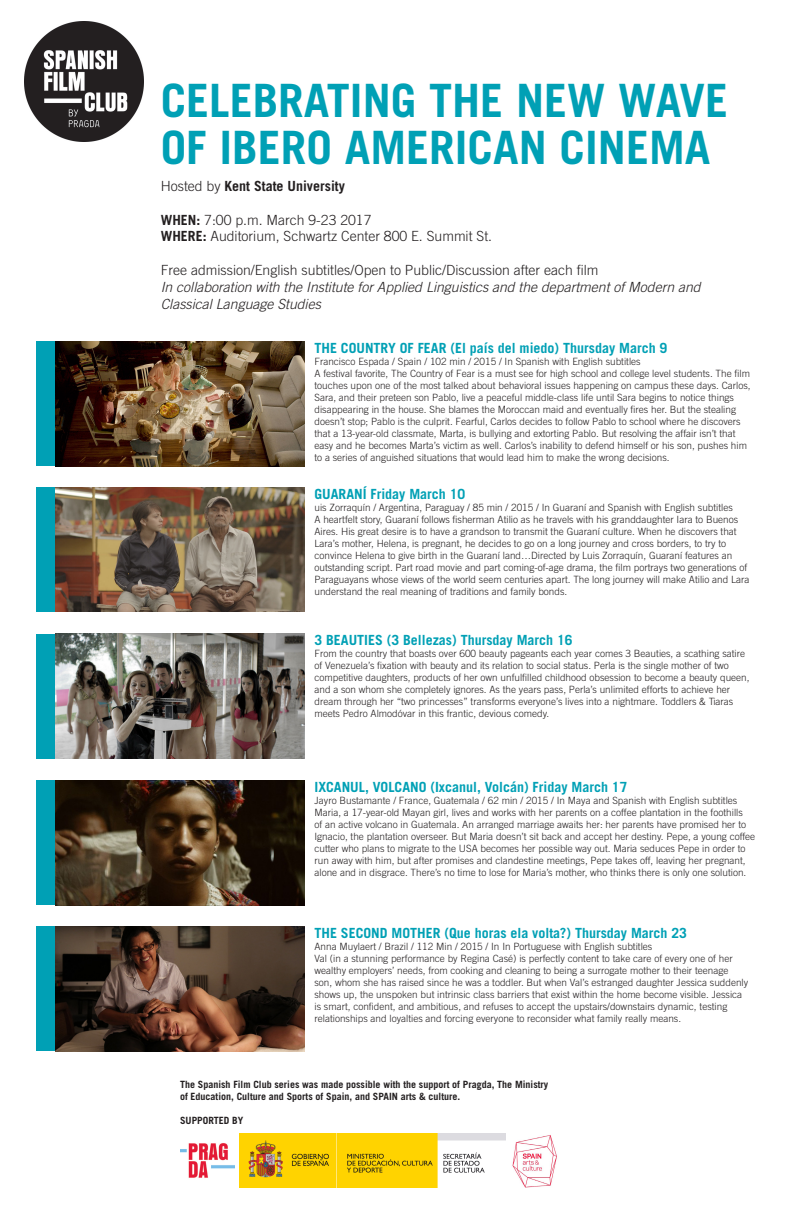
<style>
.page{position:relative;width:792px;height:1224px;background:#fff}
.page>*{position:absolute;margin:0;border:0;box-sizing:border-box;transform-origin:0 0}
.t1{font:700 46px/47px "Trade Gothic";color:#00a0b5}
.t2{font:700 14px "Trade Gothic";color:#00a0b5}
.t3{font:300 14px "Trade Gothic";color:#231f20}
.t4{font:italic 300 14px/16.8px "Trade Gothic";color:#231f20}
.t5{font:700 14px "Trade Gothic";color:#231f20}
.t6{font:300 10px/12px "Trade Gothic";color:#231f20}
.t7{font:700 10px/12px "Trade Gothic";color:#231f20}
.s1{font-weight:300}
.s2{font-weight:700}
</style>
<div class="page">
<div style="left:36px;top:341px;width:51px;height:125px;background:#00a0b5"></div>
<div style="left:36px;top:487px;width:51px;height:125px;background:#00a0b5"></div>
<div style="left:36px;top:634px;width:51px;height:124px;background:#00a0b5"></div>
<div style="left:36px;top:781px;width:51px;height:124px;background:#00a0b5"></div>
<div style="left:36px;top:926px;width:51px;height:125px;background:#00a0b5"></div>
<img style="left:24px;top:22px;width:120px;height:120px">
<img style="left:239px;top:1134px;width:267px;height:54px">
<img style="left:180px;top:1143px;width:54px;height:35px">
<img style="left:512px;top:1135px;width:45px;height:53px">
<img style="left:55px;top:341px;width:250px;height:125px">
<img style="left:55px;top:487px;width:250px;height:125px">
<img style="left:55px;top:634px;width:250px;height:124px">
<img style="left:55px;top:781px;width:250px;height:124px">
<img style="left:55px;top:926px;width:250px;height:125px">
<p class="t1" style="left:161px;top:77px;width:569px">CELEBRATING THE NEW WAVE<br>OF IBERO AMERICAN CINEMA</p>
<p class="t5" style="left:161px;top:177px;width:186px"><span class="s1">Hosted by</span> Kent State University</p>
<p class="t3" style="left:161px;top:211px;width:212px"><span class="s2">WHEN:</span> 7:00 p.m. March 9-23 2017</p>
<p class="t3" style="left:161px;top:228px;width:333px"><span class="s2">WHERE:</span> Auditorium, Schwartz Center 800 E. Summit St.</p>
<p class="t3" style="left:161px;top:262px;width:439px">Free admission/English subtitles/Open to Public/Discussion after each film</p>
<p class="t4" style="left:161px;top:278px;width:541px">In collaboration with the Institute for Applied Linguistics and the department of Modern and<br>Classical Language Studies</p>
<p class="t2" style="left:314px;top:339px;width:354px">THE COUNTRY OF FEAR (El país del miedo) Thursday March 9</p>
<p class="t6" style="left:314px;top:355px;width:328px">Francisco Espada / Spain / 102 min / 2015 / In Spanish with English subtitles</p>
<p class="t6" style="left:314px;top:367px;width:438px">A festival favorite, The Country of Fear is a must see for high school and college level students. The film touches upon one of the most talked about behavioral issues happening on campus these days. Carlos, Sara, and their preteen son Pablo, live a peaceful middle-class life until Sara begins to notice things disappearing in the house. She blames the Moroccan maid and eventually fires her. But the stealing doesn’t stop; Pablo is the culprit. Fearful, Carlos decides to follow Pablo to school where he discovers that a 13-year-old classmate, Marta, is bullying and extorting Pablo. But resolving the affair isn’t that easy and he becomes Marta’s victim as well. Carlos’s inability to defend himself or his son, pushes him to a series of anguished situations that would lead him to make the wrong decisions.</p>
<p class="t2" style="left:314px;top:485px;width:152px">GUARANÍ Friday March 10</p>
<p class="t6" style="left:314px;top:501px;width:420px">uis Zorraquín / Argentina, Paraguay / 85 min / 2015 / In Guaraní and Spanish with English subtitles</p>
<p class="t6" style="left:314px;top:513px;width:437px">A heartfelt story, Guaraní follows fisherman Atilio as he travels with his granddaughter Iara to Buenos Aires. His great desire is to have a grandson to transmit the Guaraní culture. When he discovers that Lara’s mother, Helena, is pregnant, he decides to go on a long journey and cross borders, to try to convince Helena to give birth in the Guaraní land…Directed by Luis Zorraquín, Guaraní features an outstanding script. Part road movie and part coming-of-age drama, the film portrays two generations of Paraguayans whose views of the world seem centuries apart. The long journey will make Atilio and Lara understand the real meaning of traditions and family bonds.</p>
<p class="t2" style="left:314px;top:631px;width:260px">3 BEAUTIES (3 Bellezas) Thursday March 16</p>
<p class="t6" style="left:314px;top:647px;width:437px">From the country that boasts over 600 beauty pageants each year comes 3 Beauties, a scathing satire of Venezuela’s fixation with beauty and its relation to social status. Perla is the single mother of two competitive daughters, products of her own unfulfilled childhood obsession to become a beauty queen, and a son whom she completely ignores. As the years pass, Perla’s unlimited efforts to achieve her dream through her “two princesses” transforms everyone’s lives into a nightmare. Toddlers &amp; Tiaras meets Pedro Almodóvar in this frantic, devious comedy.</p>
<p class="t2" style="left:314px;top:778px;width:314px">IXCANUL, VOLCANO (Ixcanul, Volcán) Friday March 17</p>
<p class="t6" style="left:314px;top:794px;width:424px">Jayro Bustamante / France, Guatemala / 62 min / 2015 / In Maya and Spanish with English subtitles</p>
<p class="t6" style="left:314px;top:806px;width:442px">Maria, a 17-year-old Mayan girl, lives and works with her parents on a coffee plantation in the foothills<br>of an active volcano in Guatemala. An arranged marriage awaits her: her parents have promised her to Ignacio, the plantation overseer. But Maria doesn’t sit back and accept her destiny. Pepe, a young coffee cutter who plans to migrate to the USA becomes her possible way out. Maria seduces Pepe in order to run away with him, but after promises and clandestine meetings, Pepe takes off, leaving her pregnant, alone and in disgrace. There’s no time to lose for Maria’s mother, who thinks there is only one solution.</p>
<p class="t2" style="left:314px;top:924px;width:374px">THE SECOND MOTHER (Que horas ela volta?) Thursday March 23</p>
<p class="t6" style="left:314px;top:940px;width:339px">Anna Muylaert / Brazil / 112 Min / 2015 / In In Portuguese with English subtitles</p>
<p class="t6" style="left:314px;top:952px;width:435px">Val (in a stunning performance by Regina Casé) is perfectly content to take care of every one of her wealthy employers’ needs, from cooking and cleaning to being a surrogate mother to their teenage son, whom she has raised since he was a toddler. But when Val’s estranged daughter Jessica suddenly shows up, the unspoken but intrinsic class barriers that exist within the home become visible. Jessica is smart, confident, and ambitious, and refuses to accept the upstairs/downstairs dynamic, testing relationships and loyalties and forcing everyone to reconsider what family really means.</p>
<p class="t7" style="left:180px;top:1078px;width:370px">The Spanish Film Club series was made possible with the support of Pragda, The Ministry of Education, Culture and Sports of Spain, and SPAIN arts &amp; culture.</p>
<p class="t7" style="left:180px;top:1114px;width:65px">SUPPORTED BY</p>
</div>
